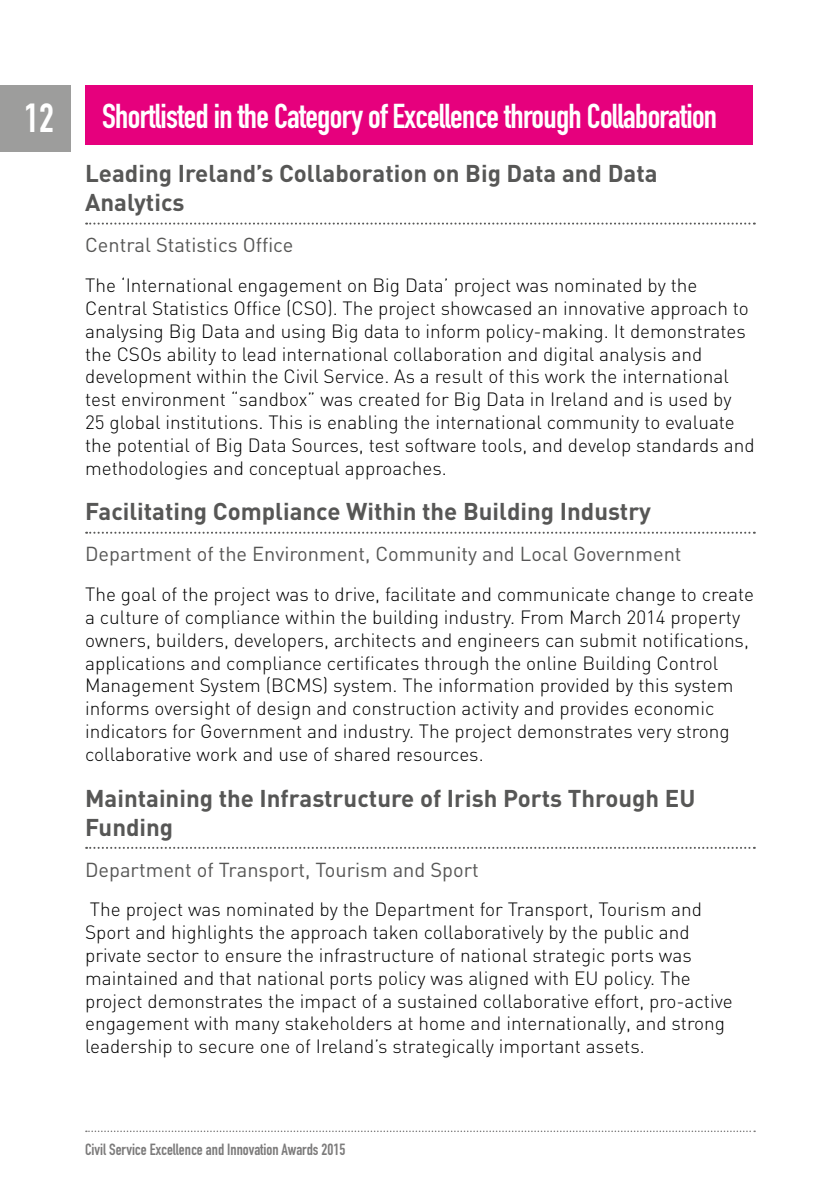
<style>
.page{position:relative;width:840px;height:1191px;background:#fff}
.page>*{position:absolute;margin:0;border:0;box-sizing:border-box;transform-origin:0 0}
.t1{font:34px "DIN Engschrift";letter-spacing:-.02em;color:#fff}
.t2{font:700 24px/28.8px "DIN";color:#575756}
.t3{font:20px "DIN";color:#575756}
.t4{font:300 19px/22.8px "DIN";color:#000}
.t5{font:16px "DIN Engschrift Std";color:#7c7b7b}
.s1{font-size:40px}
</style>
<div class="page">
<svg style="left:86px;top:1130px;width:668px;height:2px"></svg>
<div style="left:0;top:85px;width:71px;height:67px;background:#9d9d9c"></div>
<svg style="left:86px;top:223px;width:668px;height:2px"></svg>
<svg style="left:86px;top:532px;width:668px;height:2px"></svg>
<svg style="left:86px;top:847px;width:668px;height:2px"></svg>
<div style="left:85px;top:85px;width:667px;height:60px;background:#e6007d"></div>
<h1 class="t1" style="left:24px;top:96px;width:694px"><span class="s1">12</span> Shortlisted in the Category of Excellence through Collaboration</h1>
<p class="t2" style="left:85px;top:158px;width:573px">Leading Ireland’s Collaboration on Big Data and Data<br>Analytics</p>
<p class="t3" style="left:85px;top:232px;width:210px">Central Statistics Office</p>
<p class="t4" style="left:85px;top:274px;width:670px">The ‘International engagement on Big Data’ project was nominated by the Central Statistics Office (CSO). The project showcased an innovative approach to analysing Big Data and using Big data to inform policy-making. It demonstrates the CSOs ability to lead international collaboration and digital analysis and development within the Civil Service. As a result of this work the international test environment “sandbox” was created for Big Data in Ireland and is used by 25 global institutions. This is enabling the international community to evaluate the potential of Big Data Sources, test software tools, and develop standards and methodologies and conceptual approaches.</p>
<p class="t2" style="left:85px;top:496px;width:567px">Facilitating Compliance Within the Building Industry</p>
<p class="t3" style="left:85px;top:541px;width:597px">Department of the Environment, Community and Local Government</p>
<p class="t4" style="left:85px;top:583px;width:670px">The goal of the project was to drive, facilitate and communicate change to create a culture of compliance within the building industry. From March 2014 property owners, builders, developers, architects and engineers can submit notifications, applications and compliance certificates through the online Building Control Management System (BCMS) system. The information provided by this system informs oversight of design and construction activity and provides economic indicators for Government and industry. The project demonstrates very strong collaborative work and use of shared resources.</p>
<p class="t2" style="left:85px;top:782px;width:611px">Maintaining the Infrastructure of Irish Ports Through EU<br>Funding</p>
<p class="t3" style="left:85px;top:857px;width:395px">Department of Transport, Tourism and Sport</p>
<p class="t4" style="left:85px;top:898px;width:648px">The project was nominated by the Department for Transport, Tourism and Sport and highlights the approach taken collaboratively by the public and private sector to ensure the infrastructure of national strategic ports was maintained and that national ports policy was aligned with EU policy. The project demonstrates the impact of a sustained collaborative effort, pro-active engagement with many stakeholders at home and internationally, and strong leadership to secure one of Ireland’s strategically important assets.</p>
<p class="t5" style="left:85px;top:1139px;width:262px">Civil Service Excellence and Innovation Awards 2015</p>
</div>
